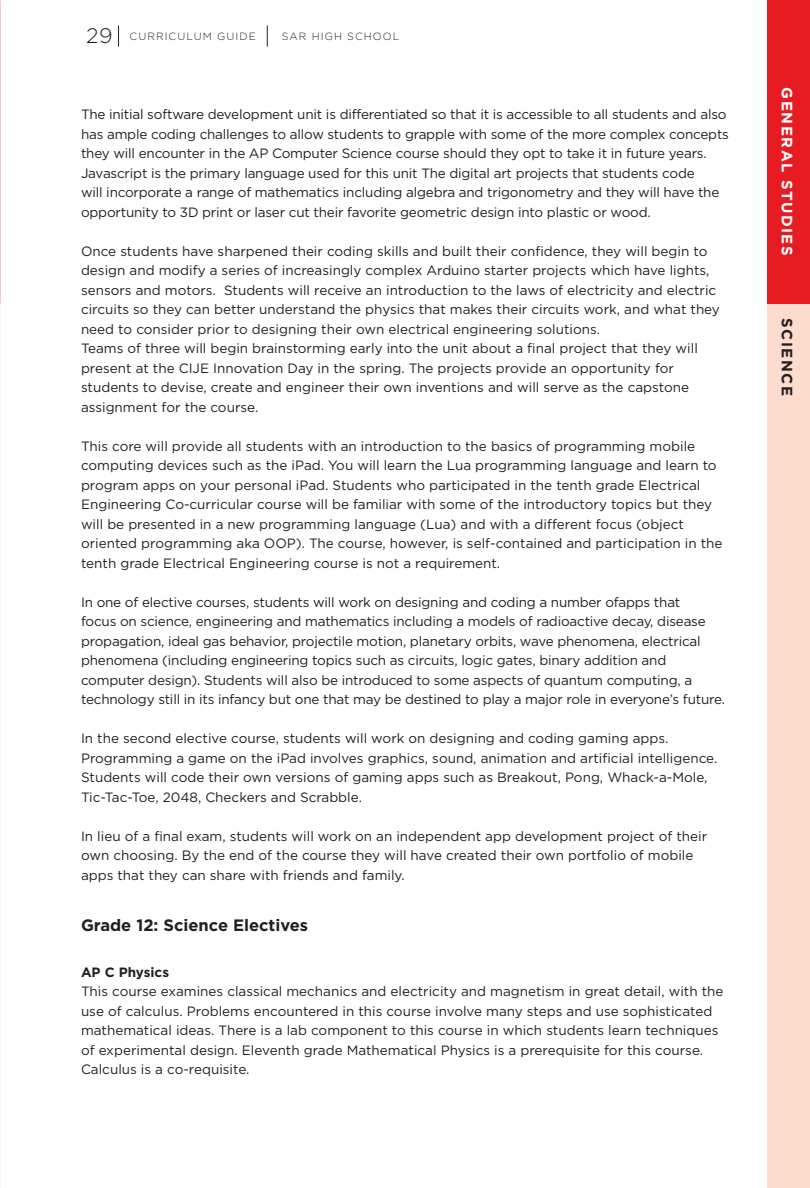
<style>
.page{position:relative;width:810px;height:1188px;background:#fff}
.page>*{position:absolute;margin:0;border:0;box-sizing:border-box;transform-origin:0 0}
.t1{font:700 16.5px "Gotham";color:#231f20}
.t2{font:700 15px "Gotham";letter-spacing:.1em;color:#fff}
.t3{font:700 15px "Gotham";letter-spacing:.1em;color:#231f20}
.t4{font:13.5px/19.5px "Gotham";color:#231f20}
.t5{font:700 13.5px "Gotham";color:#231f20}
.t6{font:300 10.5px "Gotham";letter-spacing:.1em;color:#231f20}
.s1{font-size:21px}
</style>
<div class="page">
<svg style="left:118px;top:25px;width:1px;height:22px"></svg>
<svg style="left:267px;top:25px;width:1px;height:22px"></svg>
<div style="left:768px;top:303px;width:42px;height:885px;background:#fcdccd"></div>
<div style="left:768px;top:0;width:42px;height:303px;background:#e71c23"></div>
<p class="t6" style="left:86px;top:30px;width:171px"><span class="s1">29</span> CURRICULUM GUIDE</p>
<p class="t6" style="left:282px;top:30px;width:119px">SAR HIGH SCHOOL</p>
<p class="t4" style="left:81px;top:105px;width:650px">The initial software development unit is differentiated so that it is accessible to all students and also has ample coding challenges to allow students to grapple with some of the more complex concepts they will encounter in the AP Computer Science course should they opt to take it in future years.<br>Javascript is the primary language used for this unit The digital art projects that students code<br>will incorporate a range of mathematics including algebra and trigonometry and they will have the opportunity to 3D print or laser cut their favorite geometric design into plastic or wood.</p>
<p class="t4" style="left:81px;top:241px;width:640px">Once students have sharpened their coding skills and built their confidence, they will begin to design and modify a series of increasingly complex Arduino starter projects which have lights, sensors and motors. Students will receive an introduction to the laws of electricity and electric circuits so they can better understand the physics that makes their circuits work, and what they need to consider prior to designing their own electrical engineering solutions.<br>Teams of three will begin brainstorming early into the unit about a final project that they will present at the CIJE Innovation Day in the spring. The projects provide an opportunity for students to devise, create and engineer their own inventions and will serve as the capstone assignment for the course.</p>
<p class="t4" style="left:81px;top:436px;width:643px">This core will provide all students with an introduction to the basics of programming mobile computing devices such as the iPad. You will learn the Lua programming language and learn to program apps on your personal iPad. Students who participated in the tenth grade Electrical Engineering Co-curricular course will be familiar with some of the introductory topics but they will be presented in a new programming language (Lua) and with a different focus (object oriented programming aka OOP). The course, however, is self-contained and participation in the tenth grade Electrical Engineering course is not a requirement.</p>
<p class="t4" style="left:81px;top:592px;width:646px">In one of elective courses, students will work on designing and coding a number ofapps that<br>focus on science, engineering and mathematics including a models of radioactive decay, disease propagation, ideal gas behavior, projectile motion, planetary orbits, wave phenomena, electrical phenomena (including engineering topics such as circuits, logic gates, binary addition and computer design). Students will also be introduced to some aspects of quantum computing, a technology still in its infancy but one that may be destined to play a major role in everyone’s future.</p>
<p class="t4" style="left:81px;top:728px;width:638px">In the second elective course, students will work on designing and coding gaming apps.<br>Programming a game on the iPad involves graphics, sound, animation and artificial intelligence.<br>Students will code their own versions of gaming apps such as Breakout, Pong, Whack-a-Mole, Tic-Tac-Toe, 2048, Checkers and Scrabble.</p>
<p class="t4" style="left:81px;top:826px;width:628px">In lieu of a final exam, students will work on an independent app development project of their own choosing. By the end of the course they will have created their own portfolio of mobile apps that they can share with friends and family.</p>
<p class="t1" style="left:81px;top:915px;width:229px">Grade 12: Science Electives</p>
<p class="t5" style="left:81px;top:964px;width:90px">AP C Physics</p>
<p class="t4" style="left:81px;top:981px;width:644px">This course examines classical mechanics and electricity and magnetism in great detail, with the use of calculus. Problems encountered in this course involve many steps and use sophisticated mathematical ideas. There is a lab component to this course in which students learn techniques of experimental design. Eleventh grade Mathematical Physics is a prerequisite for this course.<br>Calculus is a co-requisite.</p>
<p class="t2" style="left:796px;top:87px;width:170px;rotate:90deg">GENERAL STUDIES</p>
<p class="t3" style="left:796px;top:318px;width:79px;rotate:90deg">SCIENCE</p>
</div>
